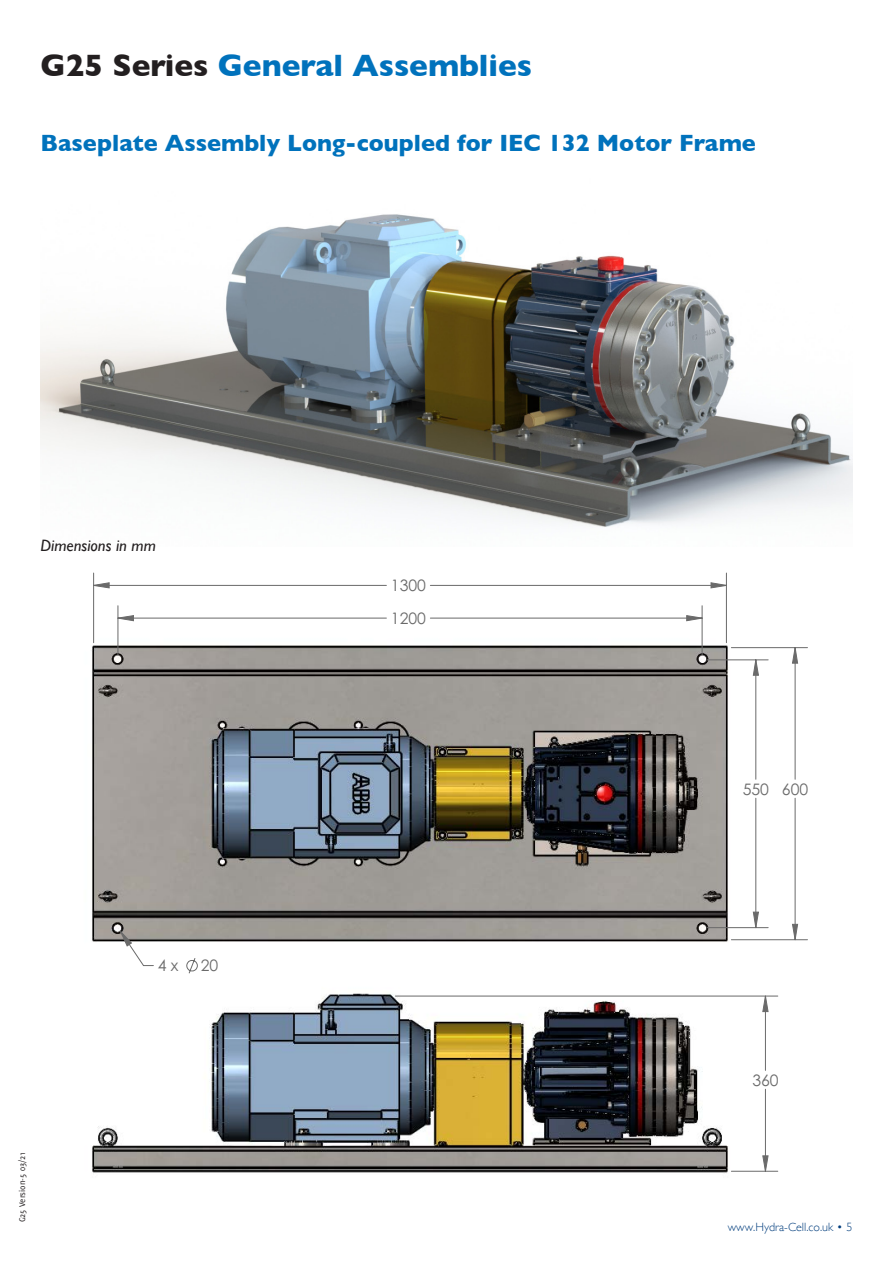
<style>
.page{position:relative;width:893px;height:1263px;background:#fff}
.page>*{position:absolute;margin:0;border:0;box-sizing:border-box;transform-origin:0 0}
.t1{font:700 31.5px "Gill Sans";color:#0072bc}
.t2{font:700 24px "Gill Sans";color:#0072bc}
.t3{font:italic 16.5px "Gill Sans";color:#231f20}
.t4{font:15.9px/32.8px "Century Gothic";color:#6a6a6a}
.t5{font:300 12px "Gill Sans";color:#013d7d}
.t6{font:9px "Delicious";color:#231f20}
.s1{color:#231f20}
</style>
<div class="page">
<img style="left:40px;top:214px;width:812px;height:313px">
<img style="left:92px;top:1146px;width:636px;height:27px">
<svg style="left:94px;top:583px;width:704px;height:588px"></svg>
<p class="t1" style="left:40px;top:40px;width:493px"><span class="s1">G25 Series</span> General Assemblies</p>
<p class="t2" style="left:40px;top:124px;width:717px">Baseplate Assembly Long-coupled for IEC 132 Motor Frame</p>
<p class="t3" style="left:40px;top:536px;width:117px">Dimensions in mm</p>
<p class="t6" style="left:17px;top:1222px;width:72px;rotate:-90deg">G25 Version-5 03/21</p>
<p class="t4" style="left:158px;top:949px;width:22px">4 x</p>
<p class="t4" style="left:201px;top:949px;width:19px">20</p>
<p class="t4" style="left:391px;top:569px;width:37px">1300<br>1200</p>
<p class="t4" style="left:743px;top:772px;width:28px">055</p>
<p class="t4" style="left:782px;top:772px;width:28px">006</p>
<p class="t4" style="left:752px;top:1063px;width:28px">360</p>
<p class="t5" style="left:728px;top:1218px;width:126px">www.Hydra-Cell.co.uk • 5</p>
</div>
